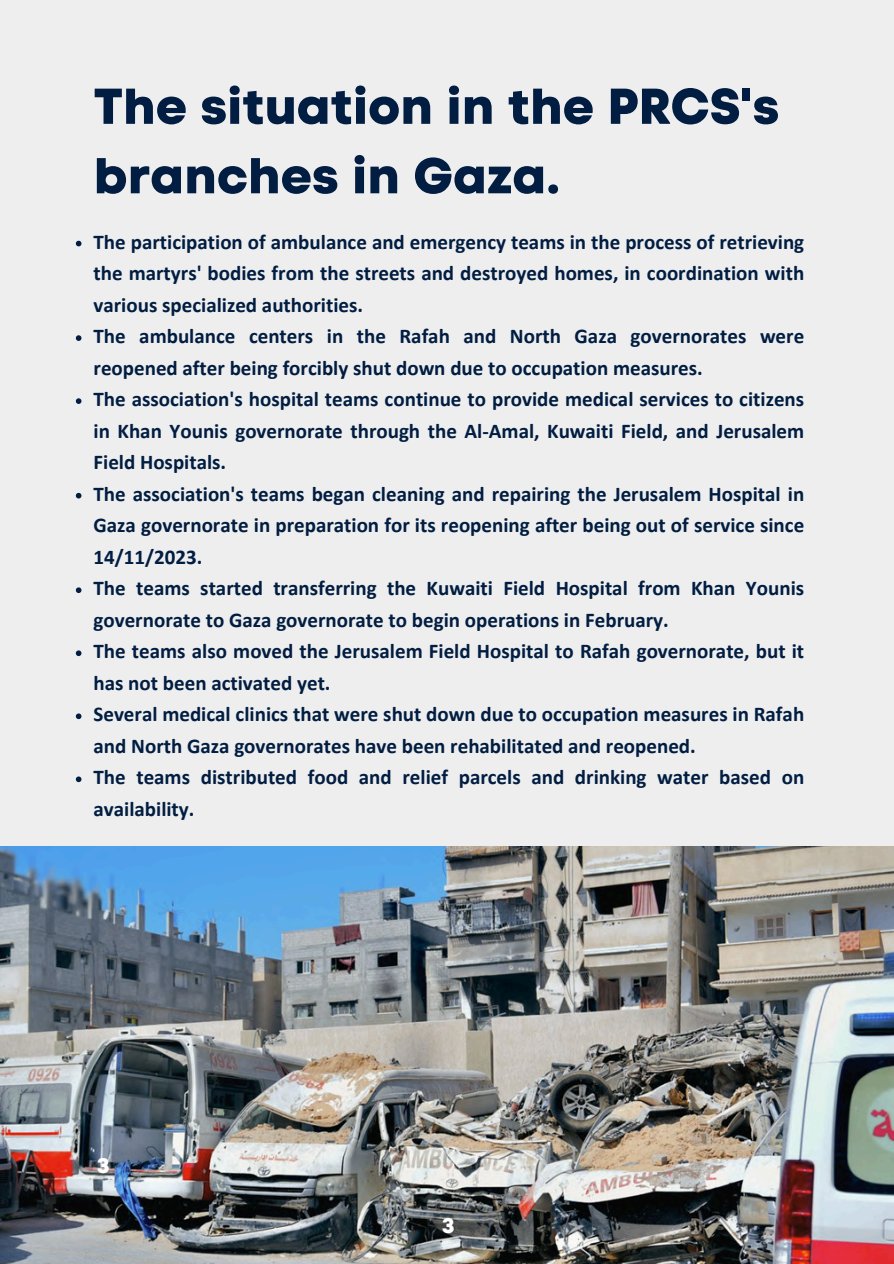
<style>
.page{position:relative;width:894px;height:1264px;background:#fff}
.page>*{position:absolute;margin:0;border:0;box-sizing:border-box;transform-origin:0 0}
.t1{font:800 50.25px/69.4px "Code Next";color:#011d41}
.t2{font:800 21.15px "Code Next";color:#fff}
.t3{font:700 21px/31.5px "Calibri";color:#011d41}
</style>
<div class="page">
<div style="left:0;top:0;width:893px;height:1263px;background:#eee"></div>
<svg style="left:76px;top:241px;width:5px;height:5px"></svg>
<svg style="left:76px;top:335px;width:5px;height:6px"></svg>
<svg style="left:76px;top:398px;width:5px;height:6px"></svg>
<svg style="left:76px;top:493px;width:5px;height:5px"></svg>
<svg style="left:76px;top:587px;width:5px;height:6px"></svg>
<svg style="left:76px;top:650px;width:5px;height:6px"></svg>
<svg style="left:76px;top:713px;width:5px;height:6px"></svg>
<svg style="left:76px;top:776px;width:5px;height:6px"></svg>
<img style="left:0;top:846px;width:893px;height:417px">
<p class="t1" style="left:94px;top:71px;width:687px">The situation in the PRCS's branches in Gaza.</p>
<h1 class="t3" style="left:93px;top:228px;width:712px;text-align:justify">The participation of ambulance and emergency teams in the process of retrieving the martyrs' bodies from the streets and destroyed homes, in coordination with various specialized authorities.</h1>
<p class="t3" style="left:93px;top:322px;width:712px">The ambulance centers in the Rafah and North Gaza governorates were reopened after being forcibly shut down due to occupation measures.</p>
<p class="t3" style="left:93px;top:385px;width:712px;text-align:justify">The association's hospital teams continue to provide medical services to citizens in Khan Younis governorate through the Al-Amal, Kuwaiti Field, and Jerusalem Field Hospitals.</p>
<p class="t3" style="left:93px;top:480px;width:712px;text-align:justify">The association's teams began cleaning and repairing the Jerusalem Hospital in Gaza governorate in preparation for its reopening after being out of service since 14/11/2023.</p>
<p class="t3" style="left:93px;top:574px;width:712px">The teams started transferring the Kuwaiti Field Hospital from Khan Younis governorate to Gaza governorate to begin operations in February.</p>
<p class="t3" style="left:93px;top:637px;width:712px">The teams also moved the Jerusalem Field Hospital to Rafah governorate, but it has not been activated yet.</p>
<p class="t3" style="left:93px;top:700px;width:712px">Several medical clinics that were shut down due to occupation measures in Rafah and North Gaza governorates have been rehabilitated and reopened.</p>
<p class="t3" style="left:93px;top:763px;width:712px">The teams distributed food and relief parcels and drinking water based on availability.</p>
<p class="t2" style="left:97px;top:1151px;width:14px">3</p>
<p class="t2" style="left:442px;top:1211px;width:14px">3</p>
</div>
